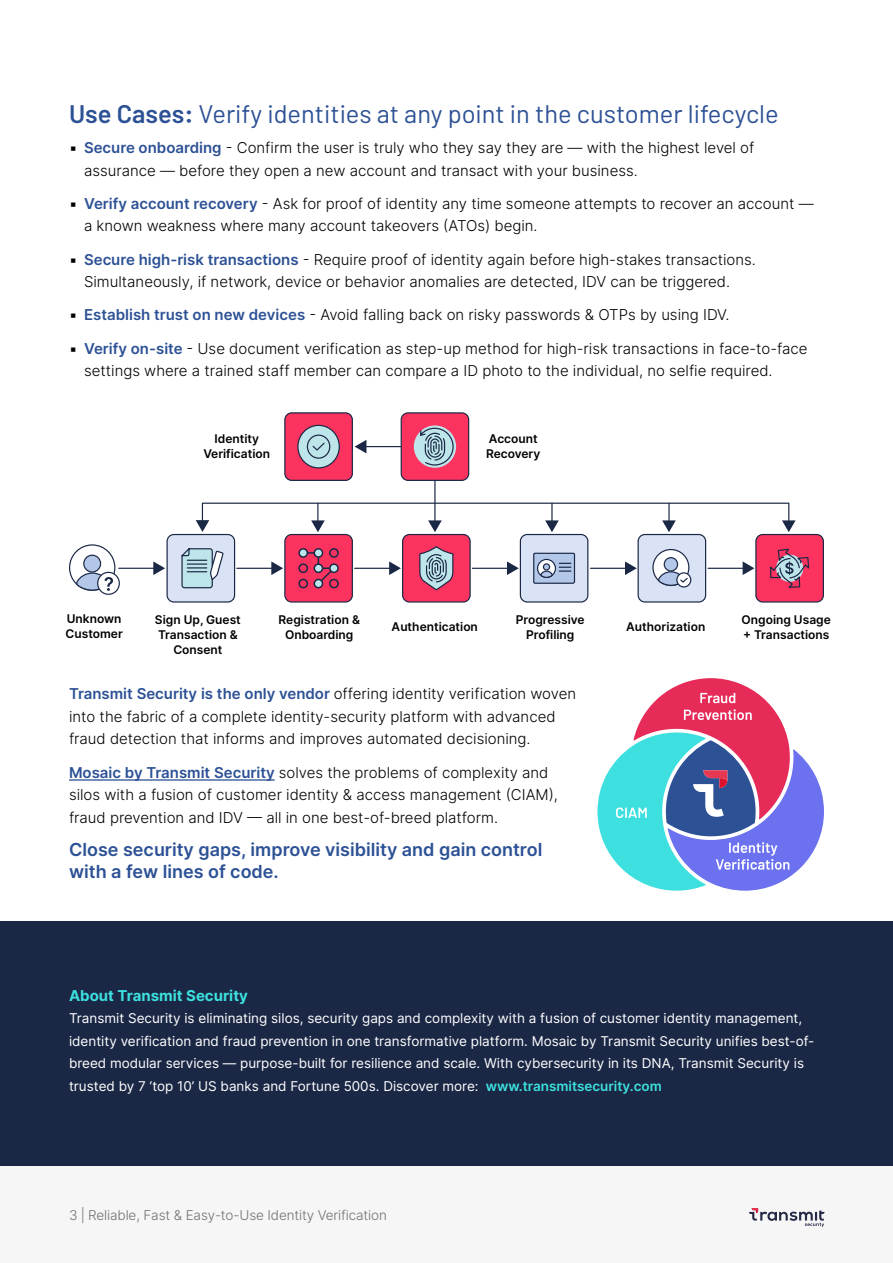
<style>
.page{position:relative;width:893px;height:1263px;background:#fff}
.page>*{position:absolute;margin:0;border:0;box-sizing:border-box;transform-origin:0 0}
.t1{font:25.5px "Barlow";color:#2c5195}
.t2{font:600 18px/22.5px "Inter";color:#2c5195}
.t3{font:300 15px/22.5px "Inter";color:#000}
.t4{font:700 15px "Inter";color:#3de0de}
.t5{font:13.5px/22.5px "Inter";color:#fff}
.t6{font:300 13.5px "Inter";letter-spacing:-.01em;color:#706f6f}
.t7{font:600 12px/15px "Inter";color:#000;text-align:center}
.s1{font-weight:600}
.s2{font-weight:400}
.s3{font-weight:600;color:#2c5195}
.s4{font-weight:600;color:#3de0de}
</style>
<div class="page">
<div style="left:0;top:1165px;width:893px;height:98px;background:#f6f6f6"></div>
<svg style="left:749px;top:1208px;width:76px;height:19px"></svg>
<div style="left:0;top:920px;width:893px;height:245px;background:#1a2745"></div>
<div style="left:285px;top:535px;width:67px;height:67px;background:#fc335f;border-radius:7px"></div>
<div style="left:284px;top:534px;width:69px;height:69px;border:1px solid #1a2745;border-radius:7px"></div>
<svg style="left:298px;top:548px;width:41px;height:41px"></svg>
<div style="left:285px;top:413px;width:67px;height:67px;background:#fc335f;border-radius:7px"></div>
<div style="left:284px;top:412px;width:69px;height:69px;border:1px solid #1a2745;border-radius:7px"></div>
<div style="left:298px;top:425px;width:41px;height:43px;background:#bee5e9;border-radius:50%"></div>
<div style="left:297px;top:425px;width:43px;height:43px;border:1px solid #1a2745;border-radius:50%"></div>
<svg style="left:306px;top:434px;width:25px;height:25px"></svg>
<div style="left:403px;top:535px;width:67px;height:67px;background:#fc335f;border-radius:7px"></div>
<div style="left:402px;top:534px;width:69px;height:69px;border:1px solid #1a2745;border-radius:7px"></div>
<svg style="left:419px;top:547px;width:35px;height:44px"></svg>
<div style="left:520px;top:535px;width:68px;height:67px;background:#dae3f5;border-radius:7px"></div>
<div style="left:520px;top:534px;width:68px;height:69px;border:1px solid #1a2745;border-radius:7px"></div>
<div style="left:534px;top:553px;width:40px;height:30px;background:#b3c7e8"></div>
<div style="left:533px;top:553px;width:42px;height:31px;border:1px solid #1a2745"></div>
<div style="left:537px;top:559px;width:19px;height:19px;border:1px solid #1a2745;border-radius:50%"></div>
<svg style="left:539px;top:562px;width:33px;height:16px"></svg>
<div style="left:543px;top:563px;width:7px;height:8px;border:1px solid #1a2745;border-radius:50%"></div>
<div style="left:167px;top:535px;width:68px;height:67px;background:#dae3f5;border-radius:7px"></div>
<div style="left:166px;top:534px;width:69px;height:69px;border:1px solid #1a2745;border-radius:7px"></div>
<hr style="left:237px;top:568px;width:35px;height:1px;background:#1a2745">
<svg style="left:271px;top:561px;width:12px;height:14px"></svg>
<div style="left:202px;top:503px;width:587px;height:18px;border:1px solid #1a2745"></div>
<svg style="left:196px;top:520px;width:13px;height:12px"></svg>
<hr style="left:355px;top:568px;width:35px;height:1px;background:#1a2745">
<svg style="left:389px;top:561px;width:12px;height:14px"></svg>
<hr style="left:366px;top:446px;width:35px;height:1px;background:#1a2745">
<svg style="left:355px;top:440px;width:11px;height:13px"></svg>
<hr style="left:472px;top:568px;width:36px;height:1px;background:#1a2745">
<svg style="left:507px;top:561px;width:12px;height:14px"></svg>
<hr style="left:590px;top:568px;width:36px;height:1px;background:#1a2745">
<svg style="left:625px;top:561px;width:12px;height:14px"></svg>
<hr style="left:708px;top:568px;width:35px;height:1px;background:#1a2745">
<svg style="left:743px;top:561px;width:11px;height:14px"></svg>
<div style="left:638px;top:535px;width:68px;height:67px;background:#dae3f5;border-radius:7px"></div>
<div style="left:638px;top:534px;width:68px;height:69px;border:1px solid #1a2745;border-radius:7px"></div>
<div style="left:653px;top:550px;width:36px;height:35px;background:#fff;border-radius:50%"></div>
<div style="left:652px;top:549px;width:37px;height:37px;border:1px solid #1a2745;border-radius:50%"></div>
<div style="left:664px;top:558px;width:13px;height:13px;background:#b3c7e8;border-radius:50%"></div>
<div style="left:664px;top:557px;width:14px;height:15px;border:1px solid #1a2745;border-radius:50%"></div>
<svg style="left:657px;top:571px;width:35px;height:17px"></svg>
<div style="left:756px;top:535px;width:67px;height:67px;background:#fc335f;border-radius:7px"></div>
<div style="left:755px;top:534px;width:69px;height:69px;border:1px solid #1a2745;border-radius:7px"></div>
<svg style="left:70px;top:545px;width:45px;height:45px"></svg>
<div style="left:69px;top:544px;width:46px;height:47px;border:1px solid #1a2745;border-radius:50%"></div>
<div style="left:97px;top:572px;width:23px;height:23px;border:1px solid #1a2745;border-radius:50%"></div>
<svg style="left:75px;top:546px;width:149px;height:45px"></svg>
<hr style="left:434px;top:475px;width:2px;height:46px;background:#1a2745">
<svg style="left:311px;top:503px;width:14px;height:29px"></svg>
<svg style="left:428px;top:520px;width:14px;height:12px"></svg>
<svg style="left:545px;top:503px;width:14px;height:29px"></svg>
<svg style="left:662px;top:503px;width:14px;height:29px"></svg>
<svg style="left:769px;top:502px;width:41px;height:86px"></svg>
<div style="left:401px;top:413px;width:68px;height:67px;background:#fc335f;border-radius:7px"></div>
<div style="left:401px;top:412px;width:68px;height:69px;border:1px solid #1a2745;border-radius:7px"></div>
<div style="left:414px;top:425px;width:42px;height:43px;background:#bee5e9;border-radius:50%"></div>
<svg style="left:419px;top:427px;width:35px;height:39px"></svg>
<hr style="left:69px;top:779px;width:206px;height:2px;background:#2c5195">
<svg style="left:597px;top:678px;width:227px;height:213px"></svg>
<h1 class="t1" style="left:69px;top:98px;width:711px"><span class="s1">Use Cases:</span> Verify identities at any point in the customer lifecycle</h1>
<p class="t3" style="left:84px;top:136px;width:672px;text-indent:-15px"><span class="s2">▪</span> <span class="s3">Secure onboarding</span> - Confirm the user is truly who they say they are — with the highest level of assurance — before they open a new account and transact with your business.</p>
<p class="t3" style="left:84px;top:192px;width:731px;text-indent:-15px"><span class="s2">▪</span> <span class="s3">Verify account recovery</span> - Ask for proof of identity any time someone attempts to recover an account — a known weakness where many account takeovers (ATOs) begin.</p>
<p class="t3" style="left:84px;top:248px;width:673px;text-indent:-15px"><span class="s2">▪</span> <span class="s3">Secure high-risk transactions</span> - Require proof of identity again before high-stakes transactions.<br>Simultaneously, if network, device or behavior anomalies are detected, IDV can be triggered.</p>
<p class="t3" style="left:69px;top:304px;width:662px"><span class="s2">▪</span> <span class="s3">Establish trust on new devices</span> - Avoid falling back on risky passwords &amp; OTPs by using IDV.</p>
<p class="t3" style="left:84px;top:337px;width:725px;text-indent:-15px"><span class="s2">▪</span> <span class="s3">Verify on-site</span> - Use document verification as step-up method for high-risk transactions in face-to-face settings where a trained staff member can compare a ID photo to the individual, no selfie required.</p>
<p class="t7" style="left:203px;top:430px;width:68px">Identity<br>Verification</p>
<p class="t7" style="left:486px;top:430px;width:56px;text-align:left">Account<br>Recovery</p>
<p class="t7" style="left:66px;top:611px;width:59px;text-align:left">Unknown<br>Customer</p>
<p class="t7" style="left:155px;top:611px;width:87px">Sign Up, Guest<br>Transaction &amp;<br>Consent</p>
<p class="t7" style="left:279px;top:611px;width:83px">Registration &amp;<br>Onboarding</p>
<p class="t7" style="left:516px;top:611px;width:70px">Progressive<br>Profiling</p>
<p class="t7" style="left:742px;top:611px;width:91px;text-align:left">Ongoing Usage + Transactions</p>
<p class="t7" style="left:392px;top:619px;width:88px">Authentication</p>
<p class="t7" style="left:626px;top:619px;width:81px">Authorization</p>
<p class="t3" style="left:69px;top:682px;width:509px"><span class="s3">Transmit Security is the only vendor</span> offering identity verification woven into the fabric of a complete identity-security platform with advanced fraud detection that informs and improves automated decisioning.</p>
<p class="t3" style="left:69px;top:761px;width:490px"><span class="s3">Mosaic by Transmit Security</span> solves the problems of complexity and silos with a fusion of customer identity &amp; access management (CIAM), fraud prevention and IDV — all in one best-of-breed platform.</p>
<p class="t2" style="left:69px;top:838px;width:475px">Close security gaps, improve visibility and gain control with a few lines of code.</p>
<p class="t4" style="left:69px;top:984px;width:180px">About Transmit Security</p>
<p class="t5" style="left:69px;top:1007px;width:747px">Transmit Security is eliminating silos, security gaps and complexity with a fusion of customer identity management, identity verification and fraud prevention in one transformative platform. Mosaic by Transmit Security unifies best-of&shy;breed modular services — purpose-built for resilience and scale. With cybersecurity in its DNA, Transmit Security is trusted by 7 ‘top 10’ US banks and Fortune 500s. Discover more: <span class="s4">www.transmitsecurity.com</span></p>
<p class="t6" style="left:69px;top:1205px;width:319px">3 | Reliable, Fast &amp; Easy-to-Use Identity Verification</p>
</div>
